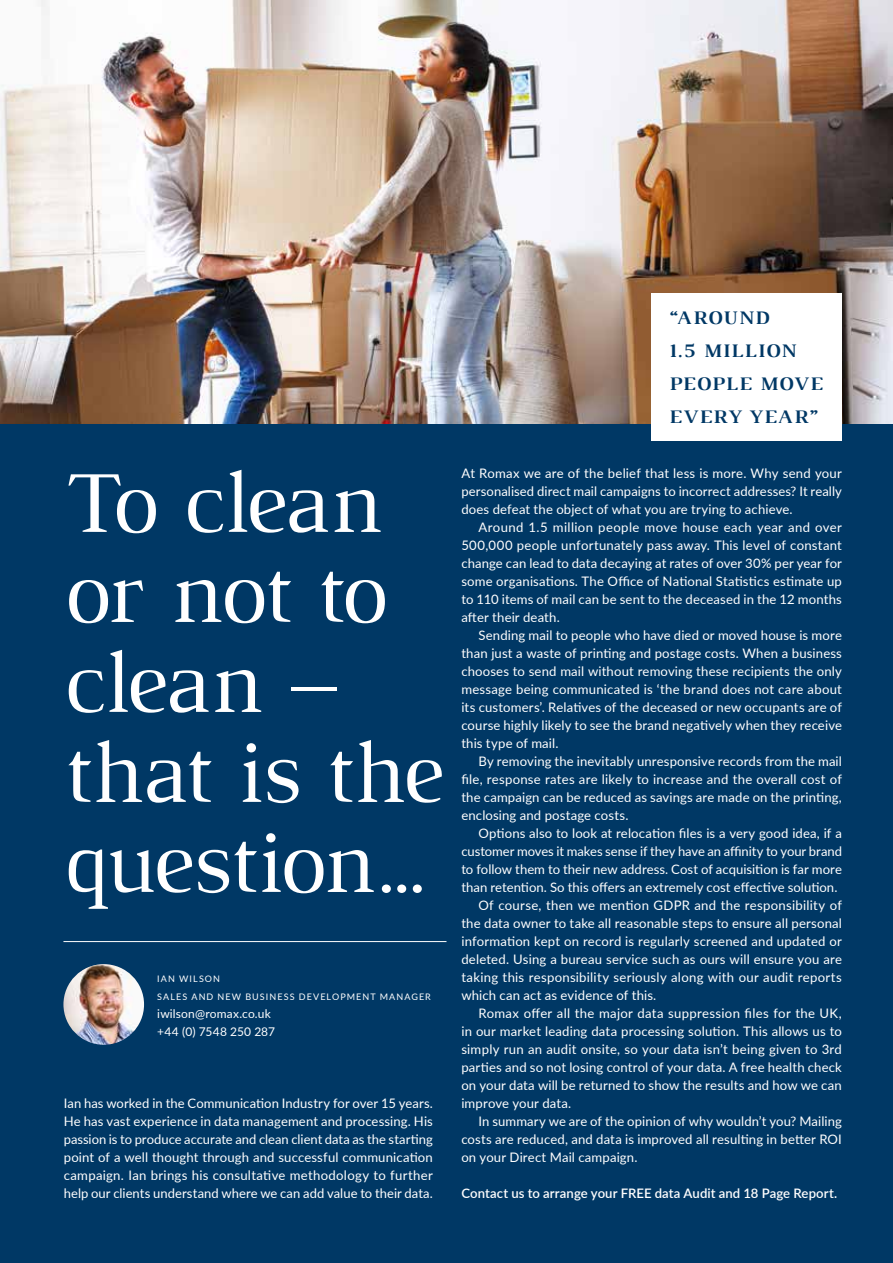
<style>
.page{position:relative;width:893px;height:1263px;background:#003865}
.page>*{position:absolute;margin:0;border:0;box-sizing:border-box;transform-origin:0 0}
.t1{font:90px/90px "Luthier";letter-spacing:-.03em;color:#fff}
.t2{font:700 19.5px/33px "Luthier";letter-spacing:.065em;color:#003865}
.t3{font:13.2px/18px "Lato";letter-spacing:.01em;color:#fff;text-align:justify}
.t4{font:600 13.2px "Lato";letter-spacing:.01em;color:#fff}
.t5{font:12px/18px "Lato";letter-spacing:.015em;color:#fff}
.t6{font:9px/18px "Lato";letter-spacing:.12em;color:#fff}
</style>
<div class="page">
<img style="left:0;top:0;width:893px;height:424px">
<img style="left:63px;top:964px;width:81px;height:81px;border-radius:40px">
<hr style="left:63px;top:941px;width:383px;height:1px;background:#fff">
<div style="left:652px;top:293px;width:190px;height:148px;background:#fff"></div>
<h1 class="t1" style="left:64px;top:456px;width:381px">To clean or not to clean – that is the question…</h1>
<p class="t6" style="left:157px;top:969px;width:275px">IAN WILSON<br>SALES AND NEW BUSINESS DEVELOPMENT MANAGER</p>
<p class="t5" style="left:157px;top:1004px;width:119px">iwilson@romax.co.uk +44 (0) 7548 250 287</p>
<p class="t3" style="left:64px;top:1093px;width:371px">Ian has worked in the Communication Industry for over 15 years.<br>He has vast experience in data management and processing. His passion is to produce accurate and clean client data as the starting point of a well thought through and successful communication campaign. Ian brings his consultative methodology to further help our clients understand where we can add value to their data.</p>
<h2 class="t2" style="left:669px;top:301px;width:155px">“AROUND<br>1.5 MILLION<br>PEOPLE MOVE<br>EVERY YEAR”</h2>
<p class="t3" style="left:461px;top:463px;width:382px">At Romax we are of the belief that less is more. Why send your personalised direct mail campaigns to incorrect addresses? It really does defeat the object of what you are trying to achieve.</p>
<p class="t3" style="left:461px;top:517px;width:382px;text-indent:17px">Around 1.5 million people move house each year and over 500,000 people unfortunately pass away. This level of constant change can lead to data decaying at rates of over 30% per year for some organisations. The Office of National Statistics estimate up to 110 items of mail can be sent to the deceased in the 12 months after their death.</p>
<p class="t3" style="left:461px;top:625px;width:382px;text-indent:17px">Sending mail to people who have died or moved house is more than just a waste of printing and postage costs. When a business chooses to send mail without removing these recipients the only message being communicated is ‘the brand does not care about its customers’. Relatives of the deceased or new occupants are of course highly likely to see the brand negatively when they receive this type of mail.</p>
<p class="t3" style="left:461px;top:751px;width:382px;text-indent:17px">By removing the inevitably unresponsive records from the mail file, response rates are likely to increase and the overall cost of the campaign can be reduced as savings are made on the printing, enclosing and postage costs.</p>
<p class="t3" style="left:478px;top:823px;width:365px">Options also to look at relocation files is a very good idea, if a</p>
<p class="t3" style="left:461px;top:841px;width:382px">customer moves it makes sense if they have an affinity to your brand</p>
<p class="t3" style="left:461px;top:859px;width:382px">to follow them to their new address. Cost of acquisition is far more</p>
<p class="t3" style="left:461px;top:877px;width:378px">than retention. So this offers an extremely cost effective solution.</p>
<p class="t3" style="left:478px;top:895px;width:365px">Of course, then we mention GDPR and the responsibility of</p>
<p class="t3" style="left:461px;top:913px;width:382px">the data owner to take all reasonable steps to ensure all personal</p>
<p class="t3" style="left:461px;top:931px;width:382px">information kept on record is regularly screened and updated or</p>
<p class="t3" style="left:461px;top:949px;width:382px">deleted. Using a bureau service such as ours will ensure you are</p>
<p class="t3" style="left:461px;top:967px;width:382px">taking this responsibility seriously along with our audit reports</p>
<p class="t3" style="left:461px;top:985px;width:197px">which can act as evidence of this.</p>
<p class="t3" style="left:478px;top:1003px;width:365px">Romax offer all the major data suppression files for the UK,</p>
<p class="t3" style="left:461px;top:1021px;width:382px">in our market leading data processing solution. This allows us to</p>
<p class="t3" style="left:461px;top:1039px;width:382px">simply run an audit onsite, so your data isn’t being given to 3rd</p>
<p class="t3" style="left:461px;top:1057px;width:382px">parties and so not losing control of your data. A free health check</p>
<p class="t3" style="left:461px;top:1075px;width:382px">on your data will be returned to show the results and how we can</p>
<p class="t3" style="left:461px;top:1093px;width:111px">improve your data.</p>
<p class="t3" style="left:478px;top:1111px;width:365px">In summary we are of the opinion of why wouldn’t you? Mailing</p>
<p class="t3" style="left:461px;top:1129px;width:382px">costs are reduced, and data is improved all resulting in better ROI</p>
<p class="t3" style="left:461px;top:1147px;width:178px">on your Direct Mail campaign.</p>
<p class="t4" style="left:461px;top:1183px;width:377px">Contact us to arrange your FREE data Audit and 18 Page Report.</p>
</div>
